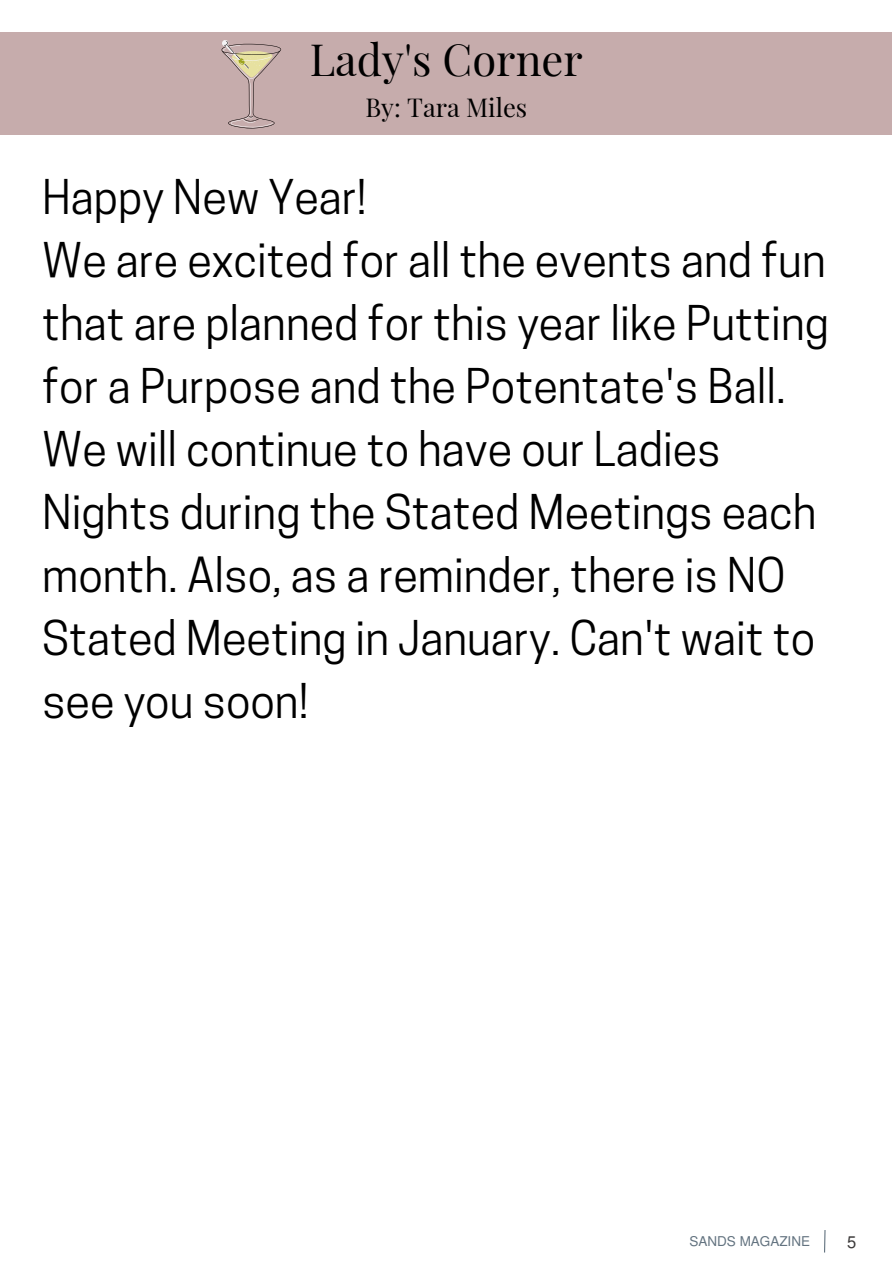
<style>
.page{position:relative;width:893px;height:1264px;background:#fff}
.page>*{position:absolute;margin:0;border:0;box-sizing:border-box;transform-origin:0 0}
.t1{font:45px/63px "Cooper Hewitt";color:#000}
.t2{font:43.5px "Playfair Display";color:#000}
.t3{font:25.5px "Playfair Display";color:#000}
.t4{font:16.5px "Mukti";color:#3b3939}
.t5{font:13.5px "Mukti";color:#637380}
</style>
<div class="page">
<div style="left:0;top:32px;width:891px;height:103px;background:#c6acac"></div>
<svg style="left:221px;top:40px;width:60px;height:88px"></svg>
<svg style="left:824px;top:1230px;width:2px;height:23px"></svg>
<p class="t2" style="left:310px;top:29px;width:275px">Lady's Corner</p>
<p class="t3" style="left:365px;top:89px;width:163px">By: Tara Miles</p>
<p class="t1" style="left:42px;top:171px;width:788px">Happy New Year!<br>We are excited for all the events and fun that are planned for this year like Putting for a Purpose and the Potentate's Ball.<br>We will continue to have our Ladies Nights during the Stated Meetings each month. Also, as a reminder, there is NO Stated Meeting in January. Can't wait to see you soon!</p>
<p class="t5" style="left:689px;top:1231px;width:122px">SANDS MAGAZINE</p>
<p class="t4" style="left:847px;top:1230px;width:11px">5</p>
</div>
